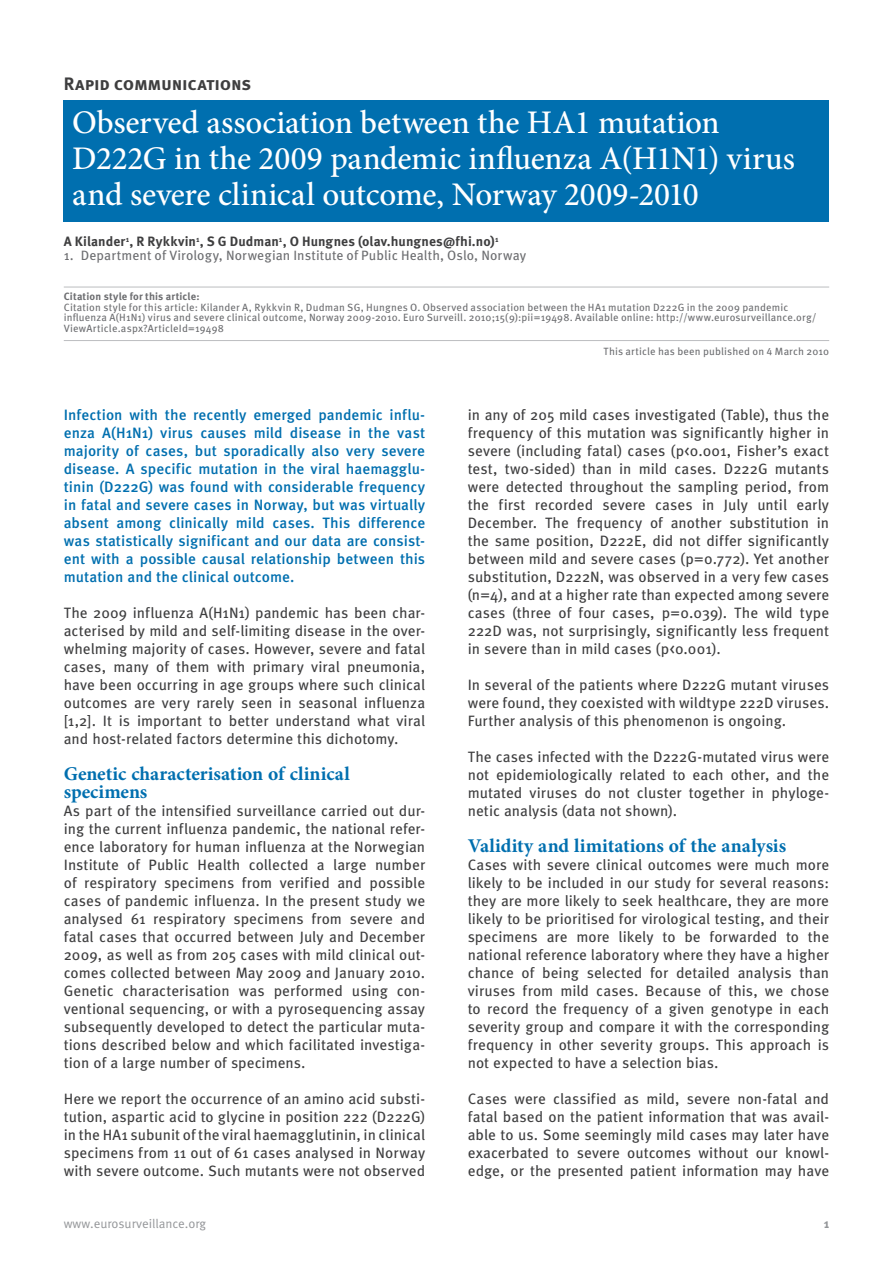
<style>
.page{position:relative;width:893px;height:1263px;background:#fff}
.page>*{position:absolute;margin:0;border:0;box-sizing:border-box;transform-origin:0 0}
.t1{font:500 33px/36px "Minion Pro";letter-spacing:-.005em;color:#fff}
.t2{font:700 19.5px/18px "Minion Pro";color:#006faf}
.t3{font:700 18px "Meta Pro";letter-spacing:-.015em;color:#3e3e3f}
.t4{font:15px/18px "Meta Pro";color:#3e3e3f;text-align:justify}
.t5{font:500 15px/18px "Meta Pro";color:#006faf;text-align:justify}
.t6{font:13.5px "Meta Pro";letter-spacing:.01em;color:#6c6d70}
.t7{font:700 13.5px "Meta Pro";letter-spacing:.015em;color:#3e3e3f}
.t8{font:12.75px "Meta Pro";color:#939598}
.t9{font:700 12.75px "Meta Pro";color:#939598}
.t10{font:10.5px/10.5px "Meta Pro";letter-spacing:.015em;color:#6c6d70}
.t11{font:700 10.5px "Meta Pro";letter-spacing:.015em;color:#6c6d70}
</style>
<div class="page">
<hr style="left:64px;top:287px;width:765px;height:1px;background:#bcbdc0">
<hr style="left:64px;top:340px;width:765px;height:1px;background:#bcbdc0">
<div style="left:64px;top:100px;width:765px;height:122px;background:#006faf"></div>
<p class="t3" style="left:64px;top:72px;width:189px">Rapid communications</p>
<h1 class="t1" style="left:72px;top:104px;width:724px">Observed association between the HA1 mutation<br>D222G in the 2009 pandemic influenza A(H1N1) virus and severe clinical outcome, Norway 2009-2010</h1>
<p class="t7" style="left:64px;top:233px;width:436px">A Kilander<sup>1</sup>, R Rykkvin<sup>1</sup>, S G Dudman<sup>1</sup>, O Hungnes (olav.hungnes@fhi.no)<sup>1</sup></p>
<p class="t6" style="left:64px;top:247px;width:464px">1. Department of Virology, Norwegian Institute of Public Health, Oslo, Norway</p>
<p class="t11" style="left:64px;top:290px;width:137px">Citation style for this article:</p>
<p class="t10" style="left:64px;top:302px;width:754px">Citation style for this article: Kilander A, Rykkvin R, Dudman SG, Hungnes O. Observed association between the HA1 mutation D222G in the 2009 pandemic influenza A(H1N1) virus and severe clinical outcome, Norway 2009-2010. Euro Surveill. 2010;15(9):pii=19498. Available online: http://www.eurosurveillance.org/<br>ViewArticle.aspx?ArticleId=19498</p>
<p class="t10" style="left:604px;top:346px;width:227px">This article has been published on 4 March 2010</p>
<p class="t5" style="left:64px;top:406px;width:363px">Infection with the recently emerged pandemic influ&shy;enza A(H1N1) virus causes mild disease in the vast majority of cases, but sporadically also very severe disease. A specific mutation in the viral haemagglu&shy;tinin (D222G) was found with considerable frequency in fatal and severe cases in Norway, but was virtually absent among clinically mild cases. This difference was statistically significant and our data are consist&shy;ent with a possible causal relationship between this mutation and the clinical outcome.</p>
<p class="t4" style="left:64px;top:604px;width:363px">The 2009 influenza A(H1N1) pandemic has been char&shy;acterised by mild and self-limiting disease in the over&shy;whelming majority of cases. However, severe and fatal cases, many of them with primary viral pneumonia, have been occurring in age groups where such clinical outcomes are very rarely seen in seasonal influenza [1,2]. It is important to better understand what viral and host-related factors determine this dichotomy.</p>
<h2 class="t2" style="left:64px;top:764px;width:287px">Genetic characterisation of clinical specimens</h2>
<p class="t4" style="left:64px;top:802px;width:363px">As part of the intensified surveillance carried out dur&shy;ing the current influenza pandemic, the national refer&shy;ence laboratory for human influenza at the Norwegian Institute of Public Health collected a large number of respiratory specimens from verified and possible cases of pandemic influenza. In the present study we analysed 61 respiratory specimens from severe and fatal cases that occurred between July and December 2009, as well as from 205 cases with mild clinical out&shy;comes collected between May 2009 and January 2010.<br>Genetic characterisation was performed using con&shy;ventional sequencing, or with a pyrosequencing assay subsequently developed to detect the particular muta&shy;tions described below and which facilitated investiga&shy;tion of a large number of specimens.</p>
<p class="t4" style="left:64px;top:1090px;width:363px">Here we report the occurrence of an amino acid substi&shy;tution, aspartic acid to glycine in position 222 (D222G) in the HA1 subunit of the viral haemagglutinin, in clinical specimens from 11 out of 61 cases analysed in Norway with severe outcome. Such mutants were not observed</p>
<p class="t4" style="left:468px;top:406px;width:363px">in any of 205 mild cases investigated (Table), thus the frequency of this mutation was significantly higher in severe (including fatal) cases (p&lt;0.001, Fisher’s exact test, two-sided) than in mild cases. D222G mutants were detected throughout the sampling period, from the first recorded severe cases in July until early December. The frequency of another substitution in the same position, D222E, did not differ significantly between mild and severe cases (p=0.772). Yet another substitution, D222N, was observed in a very few cases (n=4), and at a higher rate than expected among severe cases (three of four cases, p=0.039). The wild type 222D was, not surprisingly, significantly less frequent in severe than in mild cases (p&lt;0.001).</p>
<p class="t4" style="left:468px;top:676px;width:363px">In several of the patients where D222G mutant viruses were found, they coexisted with wildtype 222D viruses.<br>Further analysis of this phenomenon is ongoing.</p>
<p class="t4" style="left:468px;top:748px;width:363px">The cases infected with the D222G-mutated virus were not epidemiologically related to each other, and the mutated viruses do not cluster together in phyloge&shy;netic analysis (data not shown).</p>
<h2 class="t2" style="left:468px;top:836px;width:320px">Validity and limitations of the analysis</h2>
<p class="t4" style="left:468px;top:856px;width:363px">Cases with severe clinical outcomes were much more likely to be included in our study for several reasons: they are more likely to seek healthcare, they are more likely to be prioritised for virological testing, and their specimens are more likely to be forwarded to the national reference laboratory where they have a higher chance of being selected for detailed analysis than viruses from mild cases. Because of this, we chose to record the frequency of a given genotype in each severity group and compare it with the corresponding frequency in other severity groups. This approach is not expected to have a selection bias.</p>
<p class="t4" style="left:468px;top:1090px;width:363px">Cases were classified as mild, severe non-fatal and fatal based on the patient information that was avail&shy;able to us. Some seemingly mild cases may later have exacerbated to severe outcomes without our knowl&shy;edge, or the presented patient information may have</p>
<p class="t8" style="left:64px;top:1215px;width:144px">www.eurosurveillance.org</p>
<p class="t9" style="left:824px;top:1215px;width:7px">1</p>
</div>
